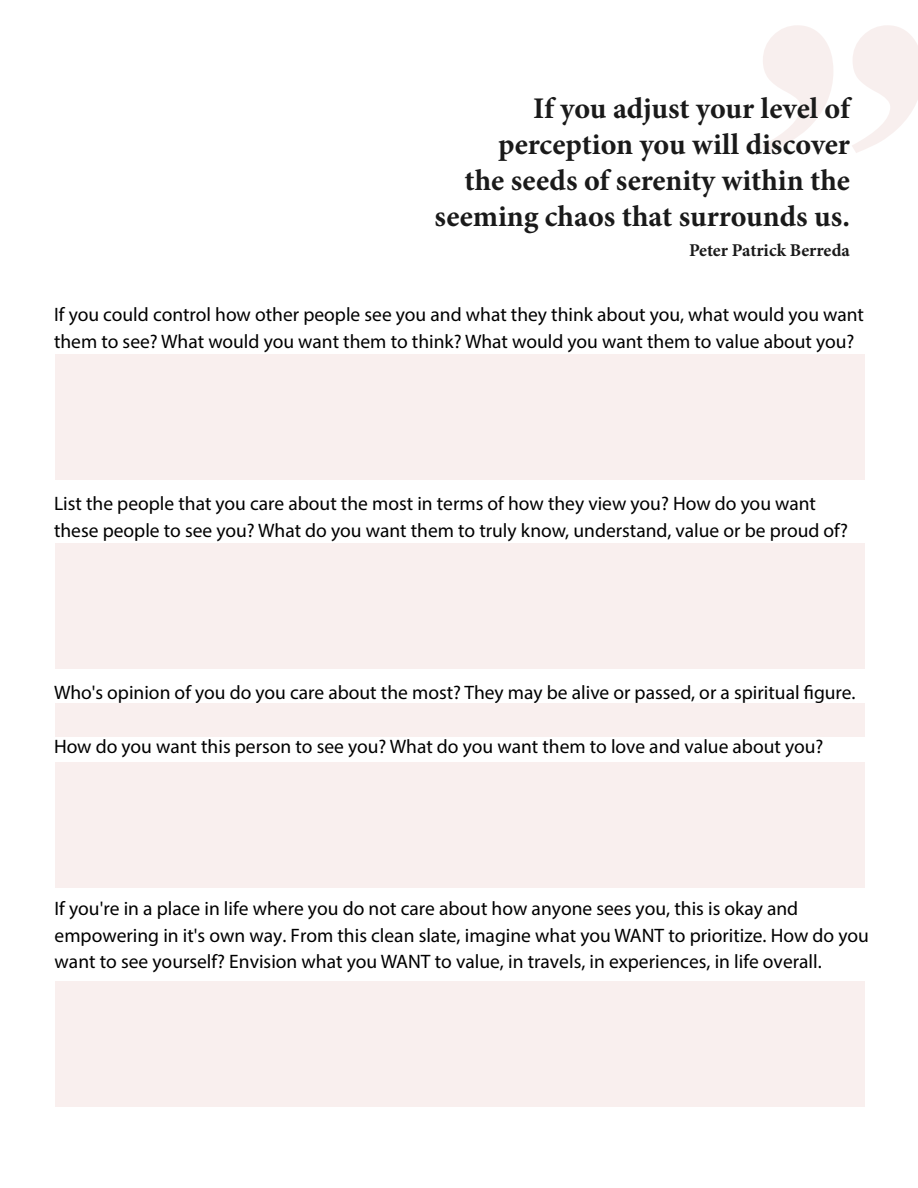
<style>
.page{position:relative;width:918px;height:1188px;background:#fff}
.page>*{position:absolute;margin:0;border:0;box-sizing:border-box;transform-origin:0 0}
.t1{font:465.15px "Engravers";color:#e5c1bd}
.t2{font:700 30px/36px "Minion Pro";color:#1a1a1a;text-align:right}
.t3{font:19.5px/27px "Myriad Pro";color:#000}
.t4{font:700 18px "Minion Pro";color:#1a1a1a}
</style>
<div class="page">
<div style="left:56px;top:354px;width:810px;height:126px;background:#f9efee"></div>
<div style="left:56px;top:543px;width:810px;height:126px;background:#f9efee"></div>
<div style="left:56px;top:762px;width:810px;height:126px;background:#f9efee"></div>
<div style="left:56px;top:981px;width:810px;height:126px;background:#f9efee"></div>
<div style="left:56px;top:703px;width:810px;height:34px;background:#f9efee"></div>
<h1 class="t1" style="left:706px;top:-87px;width:278px">"</h1>
<h2 class="t2" style="left:435px;top:90px;width:417px">If you adjust your level of perception you will discover<br>the seeds of serenity within the seeming chaos that surrounds us.</h2>
<p class="t4" style="left:689px;top:237px;width:163px">Peter Patrick Berreda</p>
<p class="t3" style="left:54px;top:300px;width:812px">If you could control how other people see you and what they think about you, what would you want them to see? What would you want them to think? What would you want them to value about you?</p>
<p class="t3" style="left:54px;top:489px;width:795px">List the people that you care about the most in terms of how they view you? How do you want these people to see you? What do you want them to truly know, understand, value or be proud of?</p>
<p class="t3" style="left:54px;top:678px;width:803px">Who's opinion of you do you care about the most? They may be alive or passed, or a spiritual figure.</p>
<p class="t3" style="left:54px;top:732px;width:771px">How do you want this person to see you? What do you want them to love and value about you?</p>
<p class="t3" style="left:55px;top:895px;width:816px;line-height:26.5px">If you're in a place in life where you do not care about how anyone sees you, this is okay and empowering in it's own way. From this clean slate, imagine what you WANT to prioritize. How do you want to see yourself? Envision what you WANT to value, in travels, in experiences, in life overall.</p>
</div>
